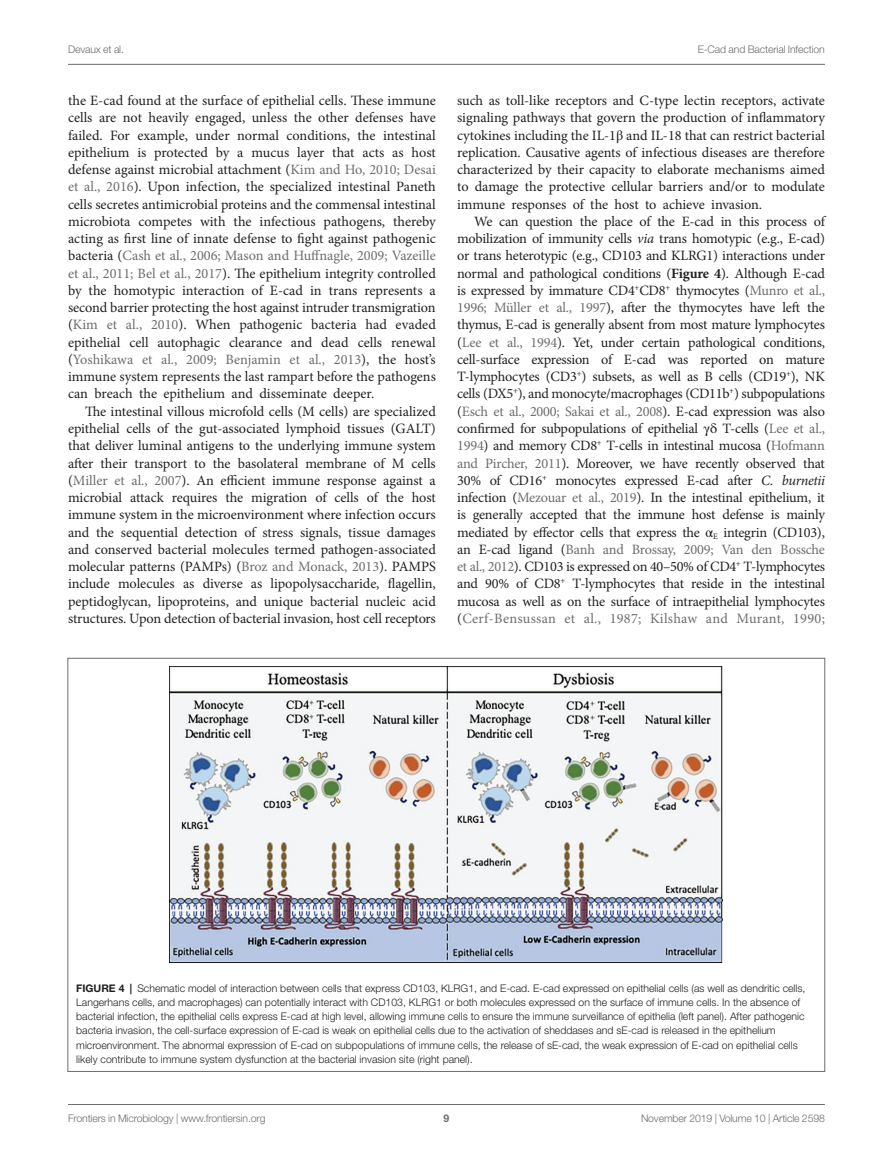
<style>
.page{position:relative;width:893px;height:1170px;background:#fff}
.page>*{position:absolute;margin:0;border:0;box-sizing:border-box;transform-origin:0 0}
.TEXT{font:14.25px/17.2px "Minion Pro";letter-spacing:-.005em;color:#231f20;text-align:justify}
.TEXT_FLUSH{font:14.25px/17.2px "Minion Pro";color:#231f20;text-align:justify}
.FIG_LEG{font:300 10.5px/14.2px "Helvetica Neue LT Std";color:#231f20}
.t1{font:300 10.5px "Helvetica Neue LT Std";letter-spacing:-.015em;color:#6c6d70}
.t2{font:700 10.5px "Helvetica Neue LT Std";color:#6c6d70}
.s1{color:#6c6d70}
.s2{font-family:"STIX General"}
.s3{font-style:italic}
.s4{font-weight:700}
</style>
<div class="page">
<hr style="left:68px;top:64px;width:757px;height:1px;background:#6c6d70">
<hr style="left:68px;top:1104px;width:757px;height:1px;background:#6c6d70">
<img style="left:170px;top:666px;width:553px;height:296px">
<p class="t1" style="left:68px;top:42px;width:57px">Devaux et al.</p>
<p class="t1" style="left:698px;top:42px;width:129px">E-Cad and Bacterial Infection</p>
<p class="TEXT_FLUSH" style="left:68px;top:92px;width:369px">the E-cad found at the surface of epithelial cells. These immune cells are not heavily engaged, unless the other defenses have failed. For example, under normal conditions, the intestinal epithelium is protected by a mucus layer that acts as host defense against microbial attachment (<span class="s1">Kim and Ho, 2010; Desai et al., 2016</span>). Upon infection, the specialized intestinal Paneth cells secretes antimicrobial proteins and the commensal intestinal microbiota competes with the infectious pathogens, thereby acting as first line of innate defense to fight against pathogenic bacteria (<span class="s1">Cash et al., 2006; Mason and Huffnagle, 2009; Vazeille et al., 2011; Bel et al., 2017</span>). The epithelium integrity controlled by the homotypic interaction of E-cad in trans represents a second barrier protecting the host against intruder transmigration (<span class="s1">Kim et al., 2010</span>). When pathogenic bacteria had evaded epithelial cell autophagic clearance and dead cells renewal (<span class="s1">Yoshikawa et al., 2009; Benjamin et al., 2013</span>), the host’s immune system represents the last rampart before the pathogens can breach the epithelium and disseminate deeper.</p>
<p class="TEXT" style="left:68px;top:402px;width:369px;text-indent:17px">The intestinal villous microfold cells (M cells) are specialized epithelial cells of the gut-associated lymphoid tissues (GALT) that deliver luminal antigens to the underlying immune system after their transport to the basolateral membrane of M cells (<span class="s1">Miller et al., 2007</span>). An efficient immune response against a microbial attack requires the migration of cells of the host immune system in the microenvironment where infection occurs and the sequential detection of stress signals, tissue damages and conserved bacterial molecules termed pathogen-associated molecular patterns (PAMPs) (<span class="s1">Broz and Monack, 2013</span>). PAMPS include molecules as diverse as lipopolysaccharide, flagellin, peptidoglycan, lipoproteins, and unique bacterial nucleic acid structures. Upon detection of bacterial invasion, host cell receptors</p>
<p class="TEXT" style="left:457px;top:92px;width:369px">such as toll-like receptors and C-type lectin receptors, activate signaling pathways that govern the production of inflammatory cytokines including the IL-1<span class="s2">β</span> and IL-18 that can restrict bacterial replication. Causative agents of infectious diseases are therefore characterized by their capacity to elaborate mechanisms aimed to damage the protective cellular barriers and/or to modulate immune responses of the host to achieve invasion.</p>
<p class="TEXT" style="left:457px;top:213px;width:369px;text-indent:17px">We can question the place of the E-cad in this process of mobilization of immunity cells <span class="s3">via</span> trans homotypic (e.g., E-cad) or trans heterotypic (e.g., CD103 and KLRG1) interactions under normal and pathological conditions (<span class="s4">Figure 4</span>). Although E-cad is expressed by immature CD4<sup>+</sup>CD8<sup>+</sup> thymocytes (<span class="s1">Munro et al., 1996; Müller et al., 1997</span>), after the thymocytes have left the thymus, E-cad is generally absent from most mature lymphocytes (<span class="s1">Lee et al., 1994</span>). Yet, under certain pathological conditions, cell-surface expression of E-cad was reported on mature T-lymphocytes (CD3<sup>+</sup>) subsets, as well as B cells (CD19<sup>+</sup>), NK cells (DX5<sup>+</sup>), and monocyte/macrophages (CD11b<sup>+</sup>) subpopulations (<span class="s1">Esch et al., 2000; Sakai et al., 2008</span>). E-cad expression was also confirmed for subpopulations of epithelial <span class="s2">γδ</span> T-cells (<span class="s1">Lee et al., 1994</span>) and memory CD8<sup>+</sup> T-cells in intestinal mucosa (<span class="s1">Hofmann and Pircher, 2011</span>). Moreover, we have recently observed that 30% of CD16<sup>+</sup> monocytes expressed E-cad after <span class="s3">C. burnetii </span>infection (<span class="s1">Mezouar et al., 2019</span>). In the intestinal epithelium, it is generally accepted that the immune host defense is mainly mediated by effector cells that express the <span class="s2">α</span><sub>E</sub> integrin (CD103), an E-cad ligand (<span class="s1">Banh and Brossay, 2009; Van den Bossche et al., 2012</span>). CD103 is expressed on 40–50% of CD4<sup>+</sup> T-lymphocytes and 90% of CD8<sup>+</sup> T-lymphocytes that reside in the intestinal mucosa as well as on the surface of intraepithelial lymphocytes (<span class="s1">Cerf-Bensussan et al., 1987; Kilshaw and Murant, 1990;</span></p>
<p class="FIG_LEG" style="left:76px;top:980px;width:731px"><span class="s4">FIGURE 4 |</span> Schematic model of interaction between cells that express CD103, KLRG1, and E-cad. E-cad expressed on epithelial cells (as well as dendritic cells, Langerhans cells, and macrophages) can potentially interact with CD103, KLRG1 or both molecules expressed on the surface of immune cells. In the absence of bacterial infection, the epithelial cells express E-cad at high level, allowing immune cells to ensure the immune surveillance of epithelia (left panel). After pathogenic bacteria invasion, the cell-surface expression of E-cad is weak on epithelial cells due to the activation of sheddases and sE-cad is released in the epithelium microenvironment. The abnormal expression of E-cad on subpopulations of immune cells, the release of sE-cad, the weak expression of E-cad on epithelial cells likely contribute to immune system dysfunction at the bacterial invasion site (right panel).</p>
<p class="t1" style="left:68px;top:1111px;width:199px">Frontiers in Microbiology | www.frontiersin.org</p>
<p class="t2" style="left:444px;top:1111px;width:7px">9</p>
<p class="t1" style="left:641px;top:1111px;width:185px">November 2019 | Volume 10 | Article 2598</p>
</div>
